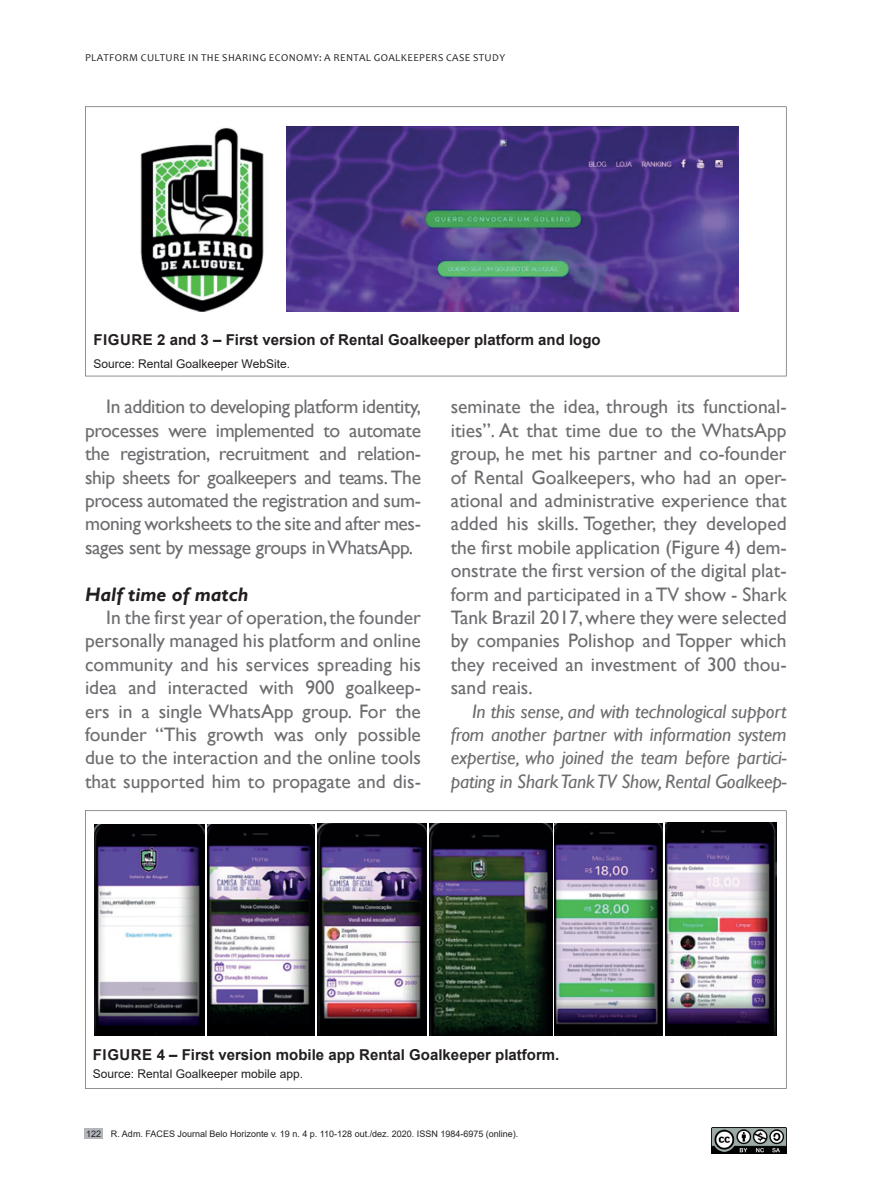
<style>
.page{position:relative;width:893px;height:1191px;background:#fff}
.page>*{position:absolute;margin:0;border:0;box-sizing:border-box;transform-origin:0 0}
.t1{font:19.5px/23.4px "Gill Sans";color:#6c6d70;text-align:justify}
.t2{font:italic 19.5px/23.4px "Gill Sans";letter-spacing:-.01em;color:#6c6d70;text-align:justify}
.t3{font:italic 700 19.5px "Gill Sans";color:#231f20}
.t4{font:700 15px "Arial";color:#231f20}
.t5{font:12px "Arial";color:#231f20}
.t6{font:10.5px "Candara";letter-spacing:.04em;color:#231f20}
.t7{font:9px "Arial";color:#231f20}
</style>
<div class="page">
<div style="left:84px;top:1128px;width:19px;height:10px;background:#b3b6bb"></div>
<img style="left:712px;top:1127px;width:75px;height:26px">
<svg style="left:85px;top:106px;width:702px;height:270px"></svg>
<svg style="left:85px;top:810px;width:702px;height:279px"></svg>
<img style="left:430px;top:823px;width:122px;height:213px">
<img style="left:555px;top:823px;width:108px;height:213px">
<img style="left:665px;top:822px;width:111px;height:214px">
<img style="left:95px;top:824px;width:109px;height:212px">
<img style="left:207px;top:824px;width:108px;height:212px">
<img style="left:318px;top:823px;width:109px;height:213px">
<p class="t6" style="left:85px;top:51px;width:422px">PLATFORM CULTURE IN THE SHARING ECONOMY: A RENTAL GOALKEEPERS CASE STUDY</p>
<p class="t4" style="left:94px;top:329px;width:509px">FIGURE 2 and 3 – First version of Rental Goalkeeper platform and logo</p>
<p class="t5" style="left:94px;top:356px;width:198px">Source: Rental Goalkeeper WebSite.</p>
<p class="t1" style="left:85px;top:395px;width:337px;text-indent:21px">In addition to developing platform identity, processes were implemented to automate the registration, recruitment and relation&shy;ship sheets for goalkeepers and teams. The process automated the registration and sum&shy;moning worksheets to the site and after mes&shy;sages sent by message groups in WhatsApp.</p>
<p class="t3" style="left:85px;top:582px;width:165px">Half time of match</p>
<p class="t1" style="left:85px;top:606px;width:337px;text-indent:21px">In the first year of operation, the founder personally managed his platform and online community and his services spreading his idea and interacted with 900 goalkeep&shy;ers in a single WhatsApp group. For the founder “This growth was only possible due to the interaction and the online tools that supported him to propagate and dis-</p>
<p class="t1" style="left:451px;top:395px;width:337px">seminate the idea, through its functional&shy;ities”. At that time due to the WhatsApp group, he met his partner and co-founder of Rental Goalkeepers, who had an oper&shy;ational and administrative experience that added his skills. Together, they developed the first mobile application (Figure 4) dem&shy;onstrate the first version of the digital plat&shy;form and participated in a TV show - Shark Tank Brazil 2017, where they were selected by companies Polishop and Topper which they received an investment of 300 thou&shy;sand reais.</p>
<p class="t2" style="left:451px;top:699px;width:337px;text-indent:21px">In this sense, and with technological support from another partner with information system expertise, who joined the team before partici&shy;pating in Shark Tank TV Show, Rental Goalkeep-</p>
<p class="t4" style="left:93px;top:1044px;width:468px">FIGURE 4 – First version mobile app Rental Goalkeeper platform.</p>
<p class="t5" style="left:93px;top:1065px;width:212px">Source: Rental Goalkeeper mobile app.</p>
<p class="t7" style="left:86px;top:1127px;width:434px">122 R. Adm. FACES Journal Belo Horizonte v. 19 n. 4 p. 110-128 out./dez. 2020. ISSN 1984-6975 (online).</p>
</div>
